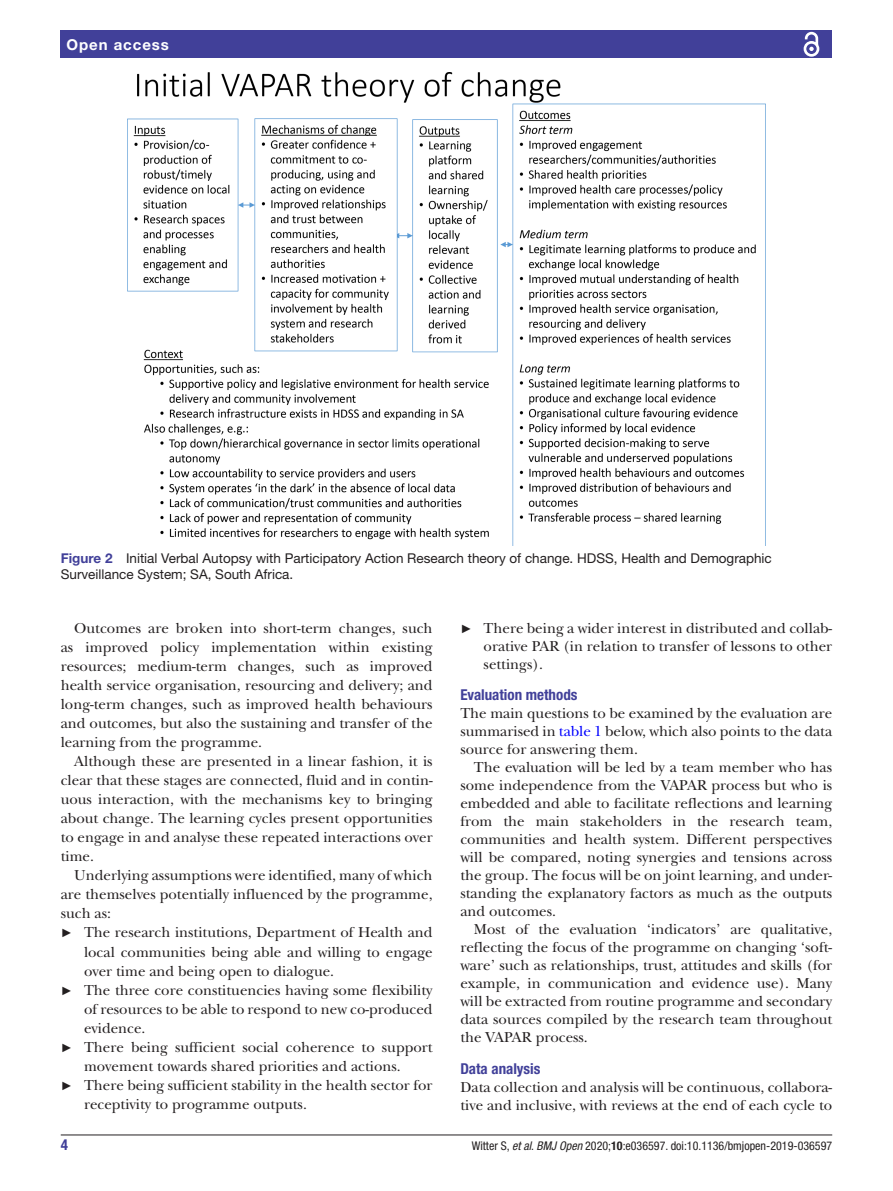
<style>
.page{position:relative;width:893px;height:1191px;background:#fff}
.page>*{position:absolute;margin:0;border:0;box-sizing:border-box;transform-origin:0 0}
.t1{font:15px/18px "New Baskerville";color:#231f20;text-align:justify}
.t2{font:700 condensed 15px "Helvetica Neue LT Std";color:#414099}
.t3{font:700 15px "Helvetica Neue LT Std";letter-spacing:.065em;color:#fff}
.t4{font:13.5px/16.2px "Helvetica Neue LT Std";color:#231f20}
.t5{font:condensed 12px "Helvetica Neue LT Std";color:#231f20}
.s1{font-weight:700;color:#414099}
.s2{font-family:"Arial";font-size:12px}
.s3{color:#00f}
.s4{font-style:italic}
.s5{font-weight:700}
</style>
<div class="page">
<hr style="left:61px;top:1134px;width:771px;height:1px;background:#231f20">
<div style="left:61px;top:31px;width:771px;height:27px;background:#414099"></div>
<svg style="left:803px;top:31px;width:17px;height:26px"></svg>
<img style="left:128px;top:73px;width:637px;height:472px">
<p class="t3" style="left:66px;top:35px;width:104px">Open access</p>
<p class="t4" style="left:61px;top:550px;width:713px"><span class="s1">Figure 2</span> Initial Verbal Autopsy with Participatory Action Research theory of change. HDSS, Health and Demographic<br>Surveillance System; SA, South Africa.</p>
<p class="t1" style="left:61px;top:618px;width:373px;line-height:19px;text-indent:13px">Outcomes are broken into short-term changes, such as improved policy implementation within existing resources; medium-term changes, such as improved health service organisation, resourcing and delivery; and long-term changes, such as improved health behaviours and outcomes, but also the sustaining and transfer of the learning from the programme.</p>
<p class="t1" style="left:61px;top:752px;width:373px;line-height:19px;text-indent:14px">Although these are presented in a linear fashion, it is clear that these stages are connected, fluid and in contin&shy;uous interaction, with the mechanisms key to bringing about change. The learning cycles present opportunities to engage in and analyse these repeated interactions over time.</p>
<p class="t1" style="left:74px;top:866px;width:360px">Underlying assumptions were identified, many of which</p>
<p class="t1" style="left:61px;top:885px;width:373px">are themselves potentially influenced by the programme,</p>
<p class="t1" style="left:61px;top:904px;width:52px">such as:</p>
<p class="t1" style="left:61px;top:923px;width:373px"><span class="s2">►</span> The research institutions, Department of Health and</p>
<p class="t1" style="left:84px;top:942px;width:350px">local communities being able and willing to engage</p>
<p class="t1" style="left:84px;top:961px;width:252px">over time and being open to dialogue.</p>
<p class="t1" style="left:61px;top:980px;width:373px"><span class="s2">►</span> The three core constituencies having some flexibility</p>
<p class="t1" style="left:84px;top:1000px;width:350px">of resources to be able to respond to new co-produced</p>
<p class="t1" style="left:84px;top:1019px;width:63px">evidence.</p>
<p class="t1" style="left:61px;top:1038px;width:373px"><span class="s2">►</span> There being sufficient social coherence to support</p>
<p class="t1" style="left:84px;top:1057px;width:318px">movement towards shared priorities and actions.</p>
<p class="t1" style="left:61px;top:1076px;width:373px"><span class="s2">►</span> There being sufficient stability in the health sector for</p>
<p class="t1" style="left:84px;top:1095px;width:224px">receptivity to programme outputs.</p>
<p class="t1" style="left:484px;top:619px;width:350px;text-indent:-23px"><span class="s2">►</span> There being a wider interest in distributed and collab&shy;orative PAR (in relation to transfer of lessons to other settings).</p>
<p class="t2" style="left:460px;top:686px;width:119px">Evaluation methods</p>
<p class="t1" style="left:460px;top:704px;width:373px">The main questions to be examined by the evaluation are summarised in <span class="s3">table 1</span> below, which also points to the data source for answering them.</p>
<p class="t1" style="left:460px;top:758px;width:373px;text-indent:14px">The evaluation will be led by a team member who has some independence from the VAPAR process but who is embedded and able to facilitate reflections and learning from the main stakeholders in the research team, communities and health system. Different perspectives will be compared, noting synergies and tensions across the group. The focus will be on joint learning, and under&shy;standing the explanatory factors as much as the outputs and outcomes.</p>
<p class="t1" style="left:460px;top:920px;width:373px;text-indent:14px">Most of the evaluation ‘indicators’ are qualitative, reflecting the focus of the programme on changing ‘soft&shy;ware’ such as relationships, trust, attitudes and skills (for example, in communication and evidence use). Many will be extracted from routine programme and secondary data sources compiled by the research team throughout the VAPAR process.</p>
<p class="t2" style="left:460px;top:1059px;width:82px">Data analysis</p>
<p class="t1" style="left:460px;top:1078px;width:373px">Data collection and analysis will be continuous, collabora&shy;tive and inclusive, with reviews at the end of each cycle to</p>
<p class="t2" style="left:61px;top:1135px;width:9px">4</p>
<p class="t5" style="left:472px;top:1138px;width:362px">Witter S, <span class="s4">et al</span>. <span class="s4">BMJ Open</span> 2020;<span class="s5">10</span>:e036597. doi:10.1136/bmjopen-2019-036597</p>
</div>
